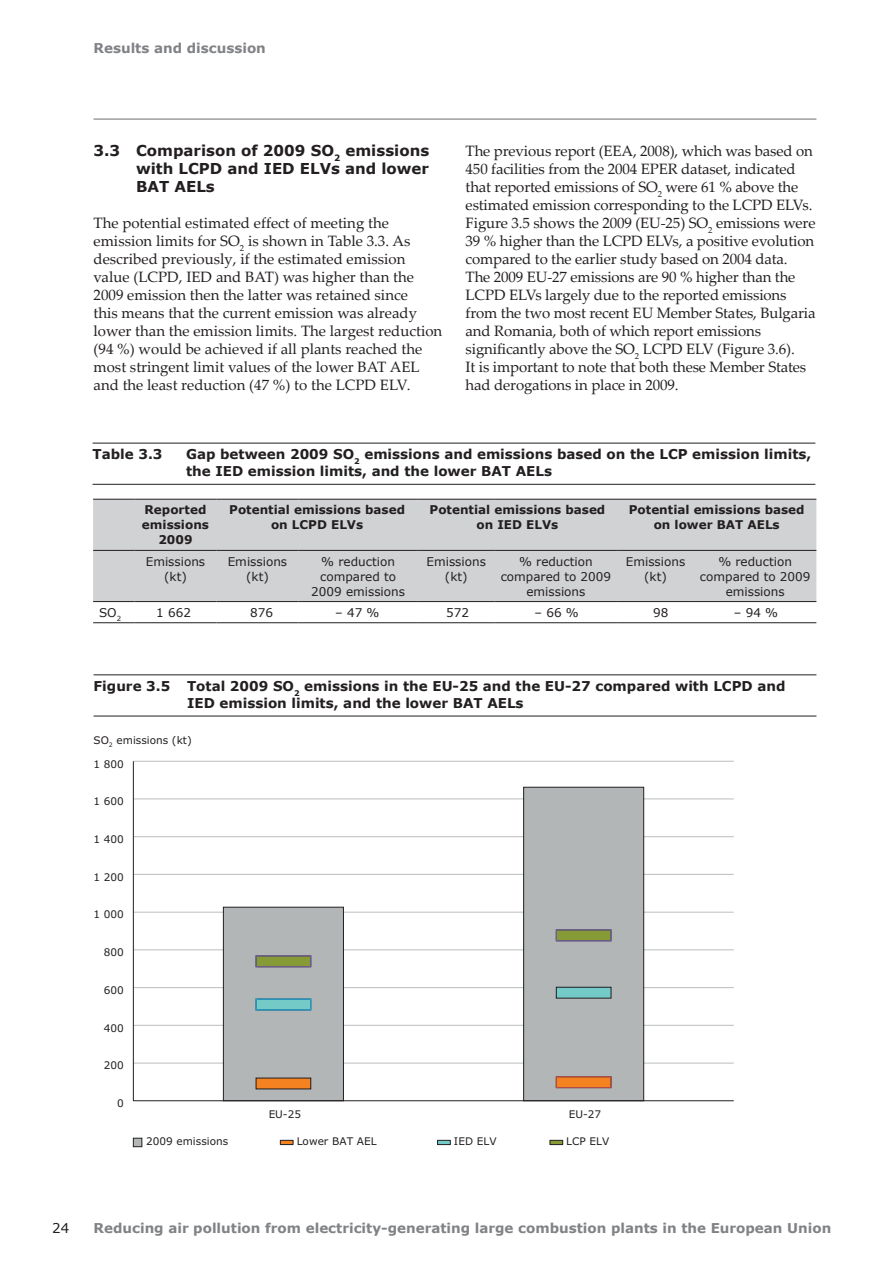
<style>
.page{position:relative;width:893px;height:1263px;background:#fff}
.page>*{position:absolute;margin:0;border:0;box-sizing:border-box;transform-origin:0 0}
.Body_Text{font:15px/18px "Palatino Linotype";letter-spacing:-.01em;color:#231f20}
.Heading_2{font:700 15px/18px "Verdana";color:#231f20;text-align:justify}
.Figure_Title{font:700 13.5px/16.5px "Verdana";color:#231f20}
.t1{font:700 13.5px "Verdana";color:#808285}
.t2{font:13.5px "Verdana";color:#231f20}
.Table_text{font:12px/15px "Verdana";color:#231f20;text-align:center}
.Table_Head{font:700 12px/15px "Verdana";color:#231f20;text-align:center}
.t3{font:10.5px "Verdana";color:#231f20}
</style>
<div class="page">
<hr style="left:94px;top:119px;width:722px;height:1px;background:#6c6d70">
<hr style="left:93px;top:443px;width:722px;height:1px;background:#231f20">
<hr style="left:93px;top:484px;width:722px;height:1px;background:#231f20">
<div style="left:93px;top:500px;width:723px;height:101px;background:#d1d2d4"></div>
<hr style="left:93px;top:550px;width:41px;height:1px;background:#231f20">
<hr style="left:134px;top:550px;width:82px;height:1px;background:#231f20">
<hr style="left:216px;top:550px;width:82px;height:1px;background:#231f20">
<hr style="left:298px;top:550px;width:120px;height:1px;background:#231f20">
<hr style="left:418px;top:550px;width:77px;height:1px;background:#231f20">
<hr style="left:495px;top:550px;width:122px;height:1px;background:#231f20">
<hr style="left:617px;top:550px;width:77px;height:1px;background:#231f20">
<hr style="left:694px;top:550px;width:122px;height:1px;background:#231f20">
<hr style="left:93px;top:601px;width:41px;height:1px;background:#231f20">
<hr style="left:134px;top:601px;width:82px;height:1px;background:#231f20">
<hr style="left:216px;top:601px;width:82px;height:1px;background:#231f20">
<hr style="left:298px;top:601px;width:120px;height:1px;background:#231f20">
<hr style="left:418px;top:601px;width:77px;height:1px;background:#231f20">
<hr style="left:495px;top:601px;width:122px;height:1px;background:#231f20">
<hr style="left:617px;top:601px;width:77px;height:1px;background:#231f20">
<hr style="left:694px;top:601px;width:122px;height:1px;background:#231f20">
<hr style="left:134px;top:499px;width:82px;height:1px;background:#231f20">
<hr style="left:216px;top:499px;width:82px;height:1px;background:#231f20">
<hr style="left:298px;top:499px;width:120px;height:1px;background:#231f20">
<hr style="left:418px;top:499px;width:77px;height:1px;background:#231f20">
<hr style="left:495px;top:499px;width:122px;height:1px;background:#231f20">
<hr style="left:617px;top:499px;width:77px;height:1px;background:#231f20">
<hr style="left:694px;top:499px;width:122px;height:1px;background:#231f20">
<hr style="left:93px;top:499px;width:41px;height:1px;background:#231f20">
<hr style="left:93px;top:622px;width:41px;height:1px;background:#231f20">
<hr style="left:134px;top:622px;width:82px;height:1px;background:#231f20">
<hr style="left:216px;top:622px;width:82px;height:1px;background:#231f20">
<hr style="left:298px;top:622px;width:120px;height:1px;background:#231f20">
<hr style="left:418px;top:622px;width:77px;height:1px;background:#231f20">
<hr style="left:495px;top:622px;width:122px;height:1px;background:#231f20">
<hr style="left:617px;top:622px;width:77px;height:1px;background:#231f20">
<hr style="left:694px;top:622px;width:122px;height:1px;background:#231f20">
<hr style="left:94px;top:675px;width:722px;height:1px;background:#231f20">
<hr style="left:94px;top:716px;width:722px;height:1px;background:#231f20">
<div style="left:133px;top:1138px;width:9px;height:9px;background:#b3b6b6;border:1px solid #231f20"></div>
<svg style="left:280px;top:1140px;width:13px;height:5px"></svg>
<svg style="left:437px;top:1140px;width:13px;height:5px"></svg>
<svg style="left:550px;top:1140px;width:13px;height:5px"></svg>
<hr style="left:133px;top:761px;width:601px;height:1px;background:#bcbdc0">
<hr style="left:133px;top:799px;width:601px;height:1px;background:#bcbdc0">
<hr style="left:133px;top:836px;width:601px;height:1px;background:#bcbdc0">
<hr style="left:133px;top:874px;width:601px;height:1px;background:#bcbdc0">
<hr style="left:133px;top:912px;width:601px;height:1px;background:#bcbdc0">
<hr style="left:133px;top:949px;width:601px;height:1px;background:#bcbdc0">
<hr style="left:133px;top:987px;width:601px;height:1px;background:#bcbdc0">
<hr style="left:133px;top:1025px;width:601px;height:1px;background:#bcbdc0">
<hr style="left:133px;top:1063px;width:601px;height:1px;background:#bcbdc0">
<svg style="left:223px;top:787px;width:421px;height:313px"></svg>
<hr style="left:133px;top:761px;width:1px;height:340px;background:#231f20">
<hr style="left:133px;top:1100px;width:601px;height:1px;background:#231f20">
<div style="left:256px;top:956px;width:55px;height:11px;background:#869a35"></div>
<div style="left:255px;top:955px;width:56px;height:12px;border:1px solid #7865a5"></div>
<div style="left:556px;top:930px;width:55px;height:11px;background:#869a35"></div>
<div style="left:556px;top:929px;width:56px;height:12px;border:1px solid #7865a5"></div>
<div style="left:256px;top:999px;width:55px;height:11px;background:#73cac7"></div>
<div style="left:255px;top:998px;width:56px;height:12px;border:1px solid #1daee5"></div>
<div style="left:556px;top:987px;width:55px;height:11px;background:#73cac7;border:1px solid #231f20"></div>
<div style="left:256px;top:1078px;width:55px;height:11px;background:#f58220"></div>
<div style="left:556px;top:1076px;width:55px;height:12px;background:#f58220"></div>
<div style="left:556px;top:1076px;width:56px;height:12px;border:1px solid #bb5250"></div>
<p class="t1" style="left:94px;top:39px;width:174px">Results and discussion</p>
<p class="Heading_2" style="left:136px;top:141px;width:295px;text-indent:-43px">3.3 Comparison of 2009 SO<sub>2</sub> emissions with LCPD and IED ELVs and lower BAT AELs</p>
<p class="Body_Text" style="left:94px;top:213px;width:350px">The potential estimated effect of meeting the emission limits for SO<sub>2</sub> is shown in Table 3.3. As described previously, if the estimated emission value (LCPD, IED and BAT) was higher than the 2009 emission then the latter was retained since<br>this means that the current emission was already lower than the emission limits. The largest reduction (94 %) would be achieved if all plants reached the most stringent limit values of the lower BAT AEL and the least reduction (47 %) to the LCPD ELV.</p>
<p class="Body_Text" style="left:466px;top:141px;width:352px">The previous report (EEA, 2008), which was based on 450 facilities from the 2004 EPER dataset, indicated that reported emissions of SO<sub>2</sub> were 61 % above the estimated emission corresponding to the LCPD ELVs.<br>Figure 3.5 shows the 2009 (EU-25) SO<sub>2</sub> emissions were 39 % higher than the LCPD ELVs, a positive evolution compared to the earlier study based on 2004 data.<br>The 2009 EU-27 emissions are 90 % higher than the LCPD ELVs largely due to the reported emissions from the two most recent EU Member States, Bulgaria and Romania, both of which report emissions significantly above the SO<sub>2</sub> LCPD ELV (Figure 3.6).<br>It is important to note that both these Member States had derogations in place in 2009.</p>
<p class="Figure_Title" style="left:93px;top:446px;width:71px">Table 3.3</p>
<p class="Figure_Title" style="left:186px;top:446px;width:627px">Gap between 2009 SO<sub>2</sub> emissions and emissions based on the LCP emission limits, the IED emission limits, and the lower BAT AELs</p>
<p class="Table_Head" style="left:142px;top:502px;width:69px">Reported emissions<br>2009</p>
<p class="Table_Head" style="left:229px;top:502px;width:177px">Potential emissions based on LCPD ELVs</p>
<p class="Table_Head" style="left:430px;top:502px;width:177px">Potential emissions based on IED ELVs</p>
<p class="Table_Head" style="left:629px;top:502px;width:177px">Potential emissions based on lower BAT AELs</p>
<p class="Table_text" style="left:146px;top:554px;width:61px">Emissions (kt)</p>
<p class="Table_text" style="left:228px;top:554px;width:61px">Emissions (kt)</p>
<p class="Table_text" style="left:311px;top:554px;width:95px">% reduction compared to<br>2009 emissions</p>
<p class="Table_text" style="left:426px;top:554px;width:61px">Emissions (kt)</p>
<p class="Table_text" style="left:501px;top:554px;width:112px">% reduction compared to 2009 emissions</p>
<p class="Table_text" style="left:626px;top:554px;width:61px">Emissions (kt)</p>
<p class="Table_text" style="left:700px;top:554px;width:112px">% reduction compared to 2009 emissions</p>
<p class="Table_text" style="left:99px;top:605px;width:24px">SO<sub>2</sub></p>
<p class="Table_text" style="left:156px;top:605px;width:36px">1 662</p>
<p class="Table_text" style="left:250px;top:605px;width:24px">876</p>
<p class="Table_text" style="left:335px;top:605px;width:46px">– 47 %</p>
<p class="Table_text" style="left:446px;top:605px;width:24px">572</p>
<p class="Table_text" style="left:535px;top:605px;width:46px">– 66 %</p>
<p class="Table_text" style="left:653px;top:605px;width:17px">98</p>
<p class="Table_text" style="left:734px;top:605px;width:46px">– 94 %</p>
<p class="Figure_Title" style="left:187px;top:678px;width:600px;text-indent:-94px">Figure 3.5 Total 2009 SO<sub>2</sub> emissions in the EU-25 and the EU-27 compared with LCPD and<br>IED emission limits, and the lower BAT AELs</p>
<p class="t3" style="left:94px;top:733px;width:100px">SO<sub>2</sub> emissions (kt)</p>
<p class="t3" style="left:94px;top:756px;width:32px">1 800</p>
<p class="t3" style="left:94px;top:794px;width:32px">1 600</p>
<p class="t3" style="left:94px;top:832px;width:32px">1 400</p>
<p class="t3" style="left:94px;top:870px;width:32px">1 200</p>
<p class="t3" style="left:94px;top:907px;width:32px">1 000</p>
<p class="t3" style="left:104px;top:945px;width:22px">800</p>
<p class="t3" style="left:104px;top:983px;width:22px">600</p>
<p class="t3" style="left:104px;top:1020px;width:22px">400</p>
<p class="t3" style="left:104px;top:1058px;width:22px">200</p>
<p class="t3" style="left:117px;top:1096px;width:8px">0</p>
<p class="t3" style="left:269px;top:1106px;width:34px">EU-25</p>
<p class="t3" style="left:569px;top:1106px;width:34px">EU-27</p>
<p class="t3" style="left:146px;top:1134px;width:84px">2009 emissions</p>
<p class="t3" style="left:297px;top:1134px;width:81px">Lower BAT AEL</p>
<p class="t3" style="left:454px;top:1134px;width:44px">IED ELV</p>
<p class="t3" style="left:566px;top:1134px;width:45px">LCP ELV</p>
<p class="t2" style="left:52px;top:1219px;width:19px">24</p>
<p class="t1" style="left:94px;top:1219px;width:739px">Reducing air pollution from electricity-generating large combustion plants in the European Union</p>
</div>
